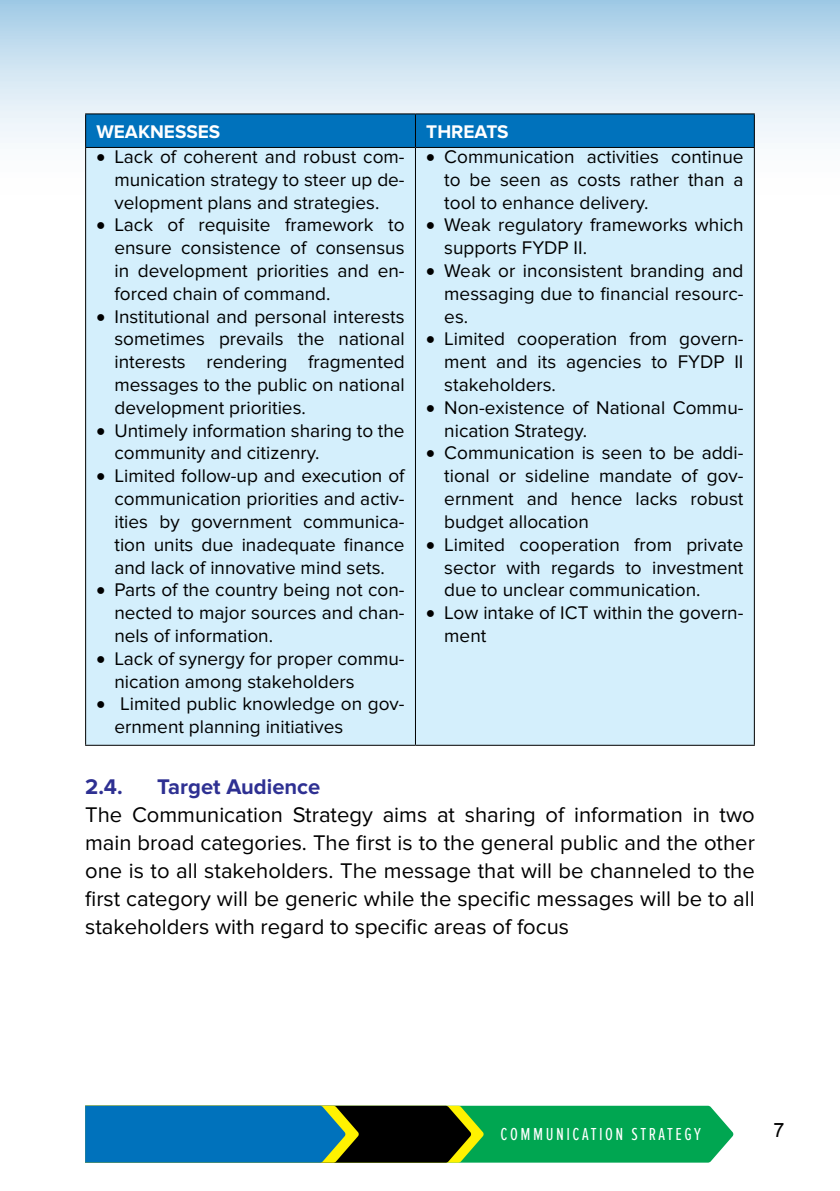
<style>
.page{position:relative;width:840px;height:1191px;background:#fff}
.page>*{position:absolute;margin:0;border:0;box-sizing:border-box;transform-origin:0 0}
.t1{font:22px/28px "Proxima Nova";color:#000;text-align:justify}
.t2{font:700 22px "Proxima Nova";color:#2e3092}
.t3{font:19.8px "Arial";color:#000}
.t4{font:19px/22.8px "Proxima Nova";color:#000;text-align:justify}
.t5{font:700 19px "Proxima Nova";color:#fff}
.t6{font:18px "Proxima Nova Ex Cn";letter-spacing:.14em;color:#fff}
</style>
<div class="page">
<svg style="left:85px;top:1105px;width:648px;height:57px;background:#107a6b"></svg>
<svg style="left:0;top:0;width:839px;height:214px;background:#cee3f1"></svg>
<div style="left:86px;top:114px;width:667px;height:33px;background:#0072bc"></div>
<div style="left:86px;top:148px;width:667px;height:597px;background:#d4effc"></div>
<hr style="left:85px;top:113px;width:330px;height:1px;background:#000">
<hr style="left:415px;top:113px;width:339px;height:1px;background:#000">
<hr style="left:85px;top:147px;width:330px;height:1px;background:#000">
<hr style="left:415px;top:147px;width:339px;height:1px;background:#000">
<hr style="left:85px;top:745px;width:330px;height:1px;background:#000">
<hr style="left:415px;top:745px;width:339px;height:1px;background:#000">
<hr style="left:85px;top:114px;width:1px;height:33px;background:#000">
<hr style="left:85px;top:148px;width:1px;height:597px;background:#000">
<hr style="left:415px;top:114px;width:1px;height:33px;background:#000">
<hr style="left:753px;top:114px;width:1px;height:33px;background:#000">
<hr style="left:415px;top:148px;width:1px;height:597px;background:#000">
<hr style="left:753px;top:148px;width:1px;height:597px;background:#000">
<p class="t5" style="left:96px;top:121px;width:125px">WEAKNESSES</p>
<p class="t5" style="left:426px;top:121px;width:84px">THREATS</p>
<p class="t4" style="left:114px;top:145px;width:291px;text-indent:-18px">• Lack of coherent and robust com&shy;munication strategy to steer up de&shy;velopment plans and strategies.</p>
<p class="t4" style="left:114px;top:214px;width:291px;text-indent:-18px">• Lack of requisite framework to ensure consistence of consensus in development priorities and en&shy;forced chain of command.</p>
<p class="t4" style="left:114px;top:305px;width:291px;text-indent:-18px">• Institutional and personal interests sometimes prevails the national interests rendering fragmented messages to the public on national development priorities.</p>
<p class="t4" style="left:114px;top:419px;width:291px;text-indent:-18px">• Untimely information sharing to the community and citizenry.</p>
<p class="t4" style="left:114px;top:465px;width:291px;text-indent:-18px">• Limited follow-up and execution of communication priorities and activ&shy;ities by government communica&shy;tion units due inadequate finance and lack of innovative mind sets.</p>
<p class="t4" style="left:114px;top:579px;width:291px;text-indent:-18px">• Parts of the country being not con&shy;nected to major sources and chan&shy;nels of information.</p>
<p class="t4" style="left:114px;top:647px;width:291px;text-indent:-18px">• Lack of synergy for proper commu&shy;nication among stakeholders</p>
<p class="t4" style="left:114px;top:693px;width:291px;text-indent:-18px">• Limited public knowledge on gov&shy;ernment planning initiatives</p>
<p class="t4" style="left:444px;top:145px;width:300px;text-indent:-18px">• Communication activities continue to be seen as costs rather than a tool to enhance delivery.</p>
<p class="t4" style="left:444px;top:214px;width:300px;text-indent:-18px">• Weak regulatory frameworks which supports FYDP II.</p>
<p class="t4" style="left:444px;top:259px;width:300px;text-indent:-18px">• Weak or inconsistent branding and messaging due to financial resourc&shy;es.</p>
<p class="t4" style="left:444px;top:328px;width:300px;text-indent:-18px">• Limited cooperation from govern&shy;ment and its agencies to FYDP II stakeholders.</p>
<p class="t4" style="left:444px;top:396px;width:300px;text-indent:-18px">• Non-existence of National Commu&shy;nication Strategy.</p>
<p class="t4" style="left:444px;top:442px;width:300px;text-indent:-18px">• Communication is seen to be addi&shy;tional or sideline mandate of gov&shy;ernment and hence lacks robust budget allocation</p>
<p class="t4" style="left:444px;top:533px;width:300px;text-indent:-18px">• Limited cooperation from private sector with regards to investment due to unclear communication.</p>
<p class="t4" style="left:444px;top:601px;width:300px;text-indent:-18px">• Low intake of ICT within the govern&shy;ment</p>
<p class="t2" style="left:85px;top:774px;width:39px">2.4.</p>
<p class="t2" style="left:157px;top:774px;width:165px">Target Audience</p>
<p class="t1" style="left:85px;top:801px;width:671px">The Communication Strategy aims at sharing of information in two main broad categories. The first is to the general public and the other one is to all stakeholders. The message that will be channeled to the first category will be generic while the specific messages will be to all stakeholders with regard to specific areas of focus</p>
<p class="t6" style="left:500px;top:1124px;width:202px">COMMUNICATION STRATEGY</p>
<p class="t3" style="left:773px;top:1117px;width:13px">7</p>
</div>
